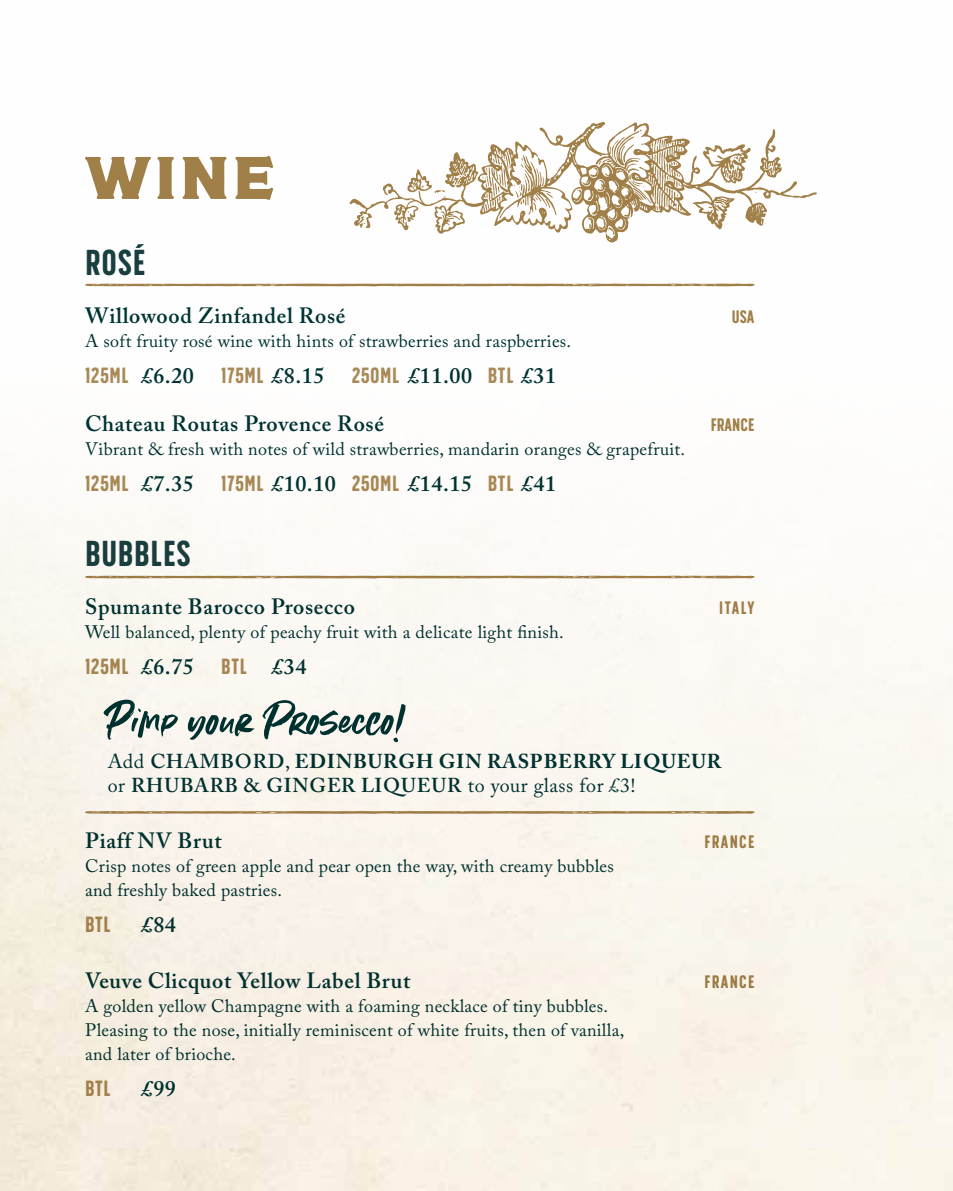
<style>
.page{position:relative;width:953px;height:1191px;background:#fff}
.page>*{position:absolute;margin:0;border:0;box-sizing:border-box;transform-origin:0 0}
.t1{font:60px "SS Nickson Four";color:#a18049}
.t2{font:56px "Summer Loving Solid";letter-spacing:.025em;color:#013333}
.t3{font:36px "SS Nickson Six";letter-spacing:.02em;color:#1b4041}
.t4{font:600 22px/48px "Adobe Caslon Pro";letter-spacing:.03em;color:#003434}
.t5{font:22px "SS Nickson Six";letter-spacing:.02em;color:#aa8a58}
.t6{font:600 20px/24px "Adobe Caslon Pro";letter-spacing:.04em;color:#003434}
.t7{font:18px/24px "Adobe Caslon Pro";letter-spacing:.015em;color:#013333}
.t8{font:18px "SS Nickson Six";letter-spacing:.07em;color:#a18049}
.s1{font-family:"SS Nickson Six";font-weight:400;color:#aa8a58}
.s2{font-family:"Adobe Caslon Pro";font-weight:600;color:#003434}
.s3{font-weight:400}
.s4{font-weight:700}
</style>
<div class="page">
<img style="left:0;top:122px;width:952px;height:1069px">
<h1 class="t1" style="left:85px;top:124px;width:191px">WINE</h1>
<h3 class="t3" style="left:85px;top:240px;width:62px">ROSÉ</h3>
<p class="t4" style="left:85px;top:291px;width:262px">Willowood Zinfandel Rosé</p>
<p class="t8" style="left:731px;top:305px;width:24px">USA</p>
<p class="t7" style="left:85px;top:328px;width:487px">A soft fruity rosé wine with hints of strawberries and raspberries.</p>
<p class="t4" style="left:85px;top:351px;width:472px"><span class="s1">125Ml</span> £6.20 <span class="s1">175ML</span> £8.15 <span class="s1">250ML</span> £11.00 <span class="s1">BTL</span> £31<br>Chateau Routas Provence Rosé</p>
<p class="t8" style="left:710px;top:413px;width:45px">FRANCE</p>
<p class="t7" style="left:85px;top:436px;width:601px">Vibrant &amp; fresh with notes of wild strawberries, mandarin oranges &amp; grapefruit.</p>
<p class="t4" style="left:85px;top:459px;width:472px"><span class="s1">125Ml</span> £7.35 <span class="s1">175ML</span> £10.10 <span class="s1">250ML</span> £14.15 <span class="s1">BTL</span> £41</p>
<h3 class="t3" style="left:85px;top:532px;width:107px">BUBBLES</h3>
<p class="t4" style="left:85px;top:582px;width:271px">Spumante Barocco Prosecco</p>
<p class="t8" style="left:719px;top:597px;width:37px">Italy</p>
<p class="t7" style="left:85px;top:620px;width:480px">Well balanced, plenty of peachy fruit with a delicate light finish.</p>
<p class="t5" style="left:85px;top:653px;width:223px">125ML <span class="s2">£6.75</span> BTL <span class="s2">£34</span></p>
<h2 class="t2" style="left:108px;top:687px;width:296px">Pimp your Prosecco!</h2>
<p class="t6" style="left:108px;top:749px;width:615px"><span class="s3">Add</span> CHAMBORD<span class="s3">,</span> <span class="s4">EDINBURGH GIN RASPBERRY LIQUEUR </span><span class="s3">or</span> RHUBARB &amp; GINGER LIQUEUR <span class="s3">to your glass for £3!</span></p>
<p class="t4" style="left:85px;top:816px;width:138px">Piaff NV Brut</p>
<p class="t8" style="left:704px;top:831px;width:51px">FRANCE</p>
<p class="t7" style="left:85px;top:854px;width:530px">Crisp notes of green apple and pear open the way, with creamy bubbles and freshly baked pastries.</p>
<p class="t5" style="left:85px;top:911px;width:27px">BTL</p>
<p class="t4" style="left:142px;top:900px;width:36px">£84</p>
<p class="t4" style="left:85px;top:956px;width:327px">Veuve Clicquot Yellow Label Brut</p>
<p class="t8" style="left:704px;top:971px;width:51px">FRANCE</p>
<p class="t7" style="left:85px;top:994px;width:540px">A golden yellow Champagne with a foaming necklace of tiny bubbles.<br>Pleasing to the nose, initially reminiscent of white fruits, then of vanilla, and later of brioche.</p>
<p class="t5" style="left:85px;top:1075px;width:27px">BTL</p>
<p class="t4" style="left:142px;top:1064px;width:36px">£99</p>
</div>
